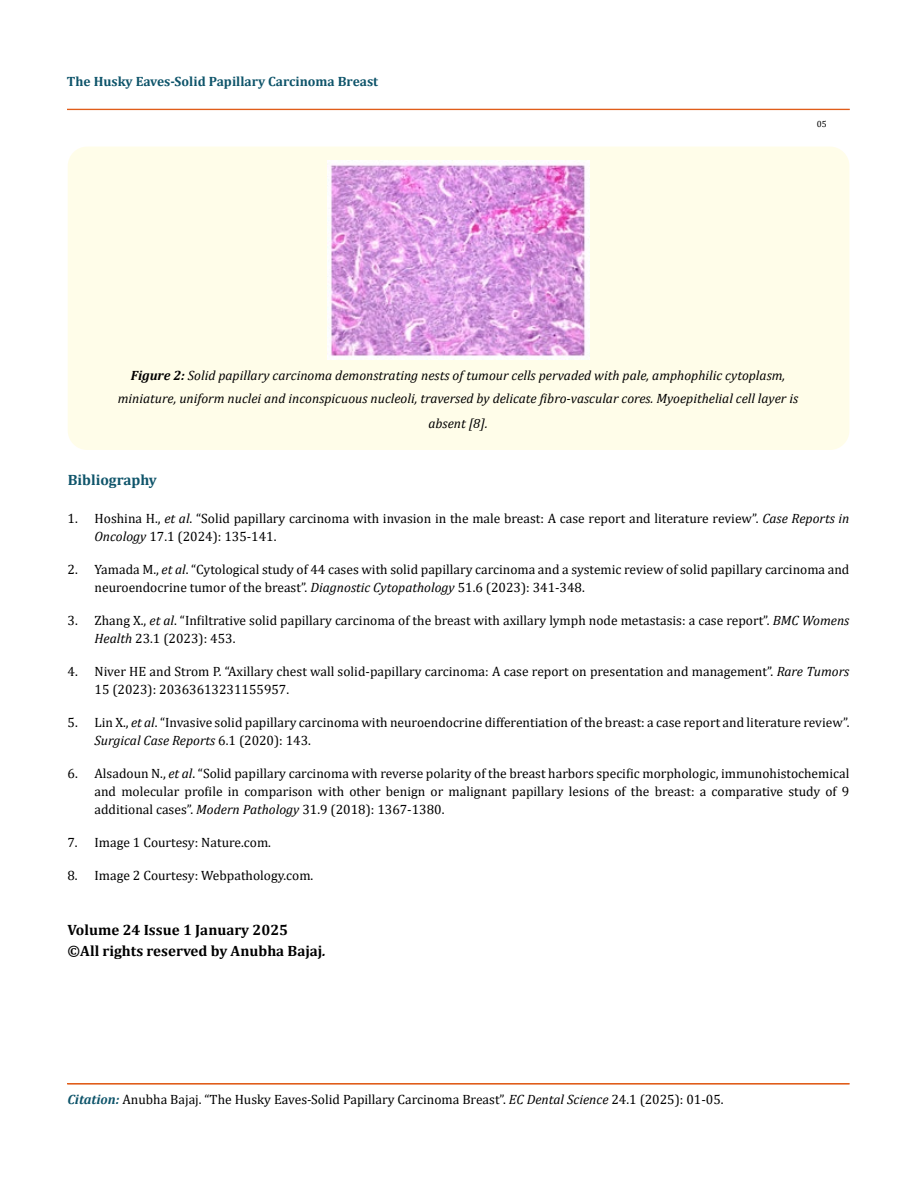
<style>
.page{position:relative;width:917px;height:1188px;background:#fff}
.page>*{position:absolute;margin:0;border:0;box-sizing:border-box;transform-origin:0 0}
.t1{font:700 15px/21px "Cambria";color:#000}
.t2{font:700 15px "Cambria";color:#0e546a}
.t3{font:13.5px/18px "Cambria";color:#000}
.t4{font:italic 13.5px/22.5px "Cambria";color:#000;text-align:center}
.t5{font:700 13.5px "Cambria";color:#0e546a}
.t6{font:9px "Cambria";color:#000}
.s1{font-weight:700}
.s2{font-style:italic}
.s3{font-weight:700;font-style:italic;color:#0e546a}
</style>
<div class="page">
<div style="left:67px;top:109px;width:782px;height:1px;border:1px solid #e05d1a"></div>
<div style="left:68px;top:147px;width:781px;height:303px;background:#fffde9;border-radius:19px"></div>
<img style="left:327px;top:160px;width:262px;height:199px">
<p class="t5" style="left:67px;top:72px;width:313px">The Husky Eaves-Solid Papillary Carcinoma Breast</p>
<p class="t6" style="left:816px;top:118px;width:11px">05</p>
<p class="t4" style="left:118px;top:364px;width:682px"><span class="s1">Figure 2:</span> Solid papillary carcinoma demonstrating nests of tumour cells pervaded with pale, amphophilic cytoplasm, miniature, uniform nuclei and inconspicuous nucleoli, traversed by delicate fibro-vascular cores. Myoepithelial cell layer is</p>
<p class="t4" style="left:428px;top:412px;width:61px">absent [8].</p>
<p class="t2" style="left:68px;top:469px;width:91px">Bibliography</p>
<p class="t3" style="left:94px;top:510px;width:756px;text-indent:-27px">1. Hoshina H., <span class="s2">et al</span>. “Solid papillary carcinoma with invasion in the male breast: A case report and literature review”. <span class="s2">Case Reports in<br>Oncology</span> 17.1 (2024): 135-141.</p>
<p class="t3" style="left:94px;top:561px;width:756px;text-indent:-27px">2. Yamada M., <span class="s2">et al</span>. “Cytological study of 44 cases with solid papillary carcinoma and a systemic review of solid papillary carcinoma and neuroendocrine tumor of the breast”. <span class="s2">Diagnostic Cytopathology</span> 51.6 (2023): 341-348.</p>
<p class="t3" style="left:94px;top:612px;width:756px;text-indent:-27px">3. Zhang X., <span class="s2">et al</span>. “Infiltrative solid papillary carcinoma of the breast with axillary lymph node metastasis: a case report”. <span class="s2">BMC Womens<br>Health</span> 23.1 (2023): 453.</p>
<p class="t3" style="left:94px;top:663px;width:756px;text-indent:-27px">4. Niver HE and Strom P. “Axillary chest wall solid-papillary carcinoma: A case report on presentation and management”. <span class="s2">Rare Tumors<br></span>15 (2023): 20363613231155957.</p>
<p class="t3" style="left:94px;top:714px;width:756px;text-indent:-27px">5. Lin X., <span class="s2">et al</span>. “Invasive solid papillary carcinoma with neuroendocrine differentiation of the breast: a case report and literature review”.<br><span class="s2">Surgical Case Reports</span> 6.1 (2020): 143.</p>
<p class="t3" style="left:94px;top:764px;width:756px;text-align:justify;text-indent:-27px">6. Alsadoun N., <span class="s2">et al</span>. “Solid papillary carcinoma with reverse polarity of the breast harbors specific morphologic, immunohistochemical and molecular profile in comparison with other benign or malignant papillary lesions of the breast: a comparative study of 9 additional cases”. <span class="s2">Modern Pathology</span> 31.9 (2018): 1367-1380.</p>
<p class="t3" style="left:67px;top:833px;width:205px">7. Image 1 Courtesy: Nature.com.</p>
<p class="t3" style="left:67px;top:866px;width:247px">8. Image 2 Courtesy: Webpathology.com.</p>
<p class="t1" style="left:68px;top:919px;width:260px">Volume 24 Issue 1 January 2025<br>©All rights reserved by Anubha Bajaj<span class="s2">.</span></p>
<p class="t3" style="left:68px;top:1090px;width:657px"><span class="s3">Citation:</span> Anubha Bajaj. “The Husky Eaves-Solid Papillary Carcinoma Breast”. <span class="s2">EC Dental Science</span> 24.1 (2025): 01-05.</p>
</div>
